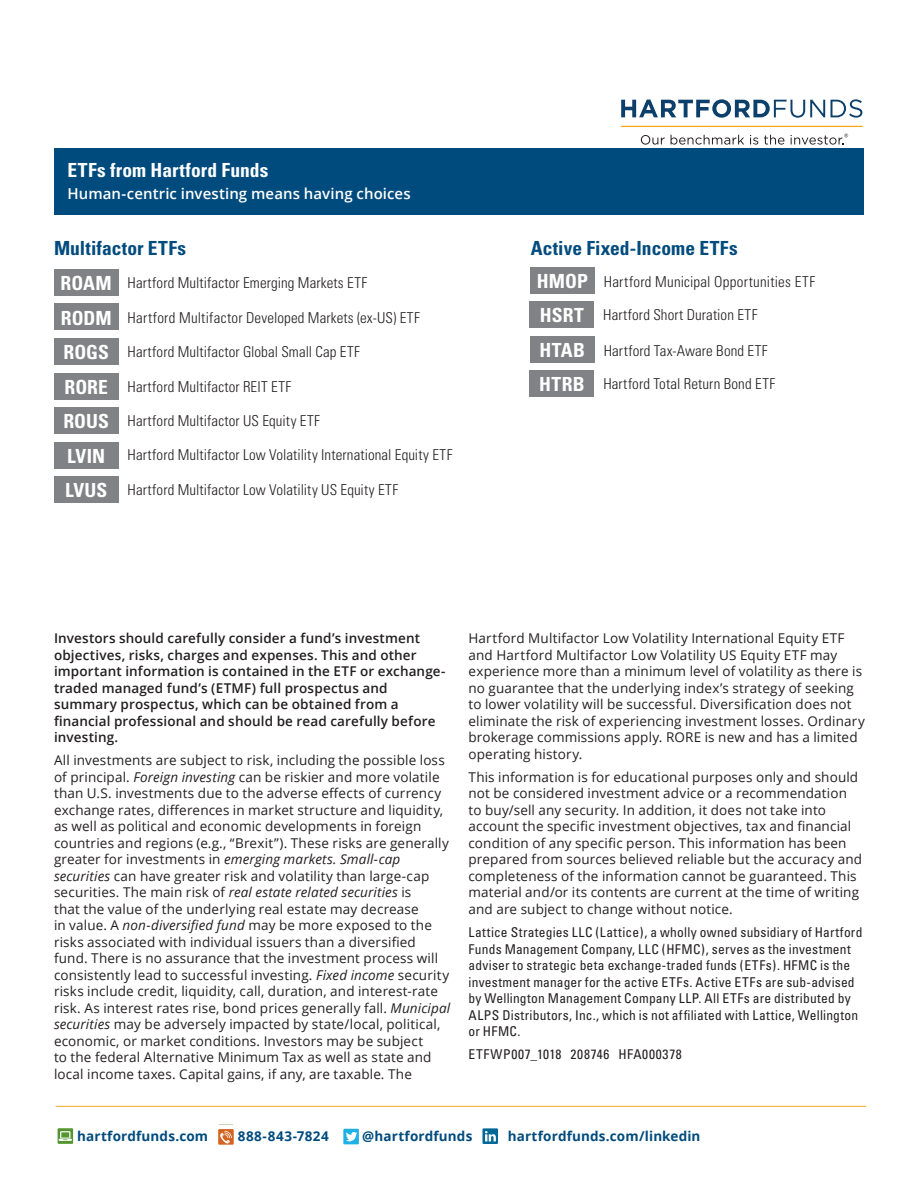
<style>
.page{position:relative;width:918px;height:1188px;background:#fff}
.page>*{position:absolute;margin:0;border:0;box-sizing:border-box;transform-origin:0 0}
.t1{font:700 condensed 19.5px "Univers";letter-spacing:.005em;color:#fff}
.t2{font:700 condensed 19.5px "Univers";letter-spacing:.005em;color:#004b7d}
.t3{font:300 condensed 15px "Univers LT Std";letter-spacing:.01em;color:#231f20}
.t4{font:600 15px "Open Sans";letter-spacing:.005em;color:#fff}
.Body_copy{font:13.5px/16.5px "Open Sans";letter-spacing:.01em;color:#231f20}
.Body_copy-2{font:condensed 13.5px/16.5px "Univers";letter-spacing:.015em;color:#231f20}
.Body_copy-3{font:600 13.5px/16.5px "Open Sans";letter-spacing:.01em;color:#231f20}
.t5{font:700 13.5px "Open Sans";letter-spacing:.01em;color:#004b7d}
.Body_copy-4{font:condensed 13.5px "Univers";letter-spacing:.05em;color:#231f20}
.t6{font:700 13.5px "Open Sans";letter-spacing:.035em;color:#004b7d}
.s1{font-style:italic}
</style>
<div class="page">
<hr style="left:56px;top:1106px;width:810px;height:1px;background:#f5a81c">
<div style="left:58px;top:1128px;width:15px;height:16px;background:#549532"></div>
<svg style="left:59px;top:1131px;width:13px;height:10px"></svg>
<div style="left:218px;top:1129px;width:16px;height:16px;background:#d4631f"></div>
<svg style="left:220px;top:1131px;width:12px;height:13px"></svg>
<div style="left:343px;top:1129px;width:16px;height:15px;background:#1fb0e6"></div>
<svg style="left:346px;top:1132px;width:11px;height:9px"></svg>
<div style="left:482px;top:1128px;width:16px;height:16px;background:#006998"></div>
<svg style="left:485px;top:1131px;width:11px;height:10px"></svg>
<svg style="left:621px;top:99px;width:204px;height:19px"></svg>
<svg style="left:831px;top:99px;width:31px;height:19px"></svg>
<hr style="left:621px;top:126px;width:242px;height:1px;background:#f5a81c">
<svg style="left:641px;top:135px;width:24px;height:10px"></svg>
<svg style="left:671px;top:135px;width:73px;height:10px"></svg>
<svg style="left:750px;top:135px;width:8px;height:10px"></svg>
<svg style="left:764px;top:135px;width:20px;height:10px"></svg>
<svg style="left:791px;top:134px;width:57px;height:11px"></svg>
<div style="left:54px;top:303px;width:64px;height:27px;background:#808285"></div>
<div style="left:54px;top:269px;width:64px;height:27px;background:#808285"></div>
<div style="left:54px;top:338px;width:64px;height:27px;background:#808285"></div>
<div style="left:54px;top:407px;width:64px;height:27px;background:#808285"></div>
<div style="left:54px;top:373px;width:64px;height:27px;background:#808285"></div>
<div style="left:54px;top:476px;width:64px;height:27px;background:#808285"></div>
<div style="left:54px;top:442px;width:64px;height:27px;background:#808285"></div>
<div style="left:530px;top:267px;width:64px;height:27px;background:#808285"></div>
<div style="left:530px;top:370px;width:64px;height:27px;background:#808285"></div>
<div style="left:54px;top:148px;width:810px;height:67px;background:#004b7d"></div>
<div style="left:530px;top:301px;width:64px;height:27px;background:#808285"></div>
<div style="left:530px;top:336px;width:64px;height:27px;background:#808285"></div>
<p class="t1" style="left:68px;top:158px;width:202px">ETFs from Hartford Funds</p>
<p class="t4" style="left:68px;top:183px;width:345px">Human-centric investing means having choices</p>
<p class="t2" style="left:54px;top:236px;width:134px">Multifactor ETFs</p>
<p class="t2" style="left:531px;top:236px;width:208px">Active Fixed-Income ETFs</p>
<p class="t1" style="left:537px;top:270px;width:53px">HMOP</p>
<p class="t3" style="left:604px;top:272px;width:213px">Hartford Municipal Opportunities ETF</p>
<p class="t1" style="left:61px;top:271px;width:53px">ROAM</p>
<p class="t3" style="left:128px;top:273px;width:241px">Hartford Multifactor Emerging Markets ETF</p>
<p class="t1" style="left:61px;top:306px;width:52px">RODM</p>
<p class="t3" style="left:128px;top:309px;width:294px">Hartford Multifactor Developed Markets (ex-US) ETF</p>
<p class="t1" style="left:64px;top:340px;width:47px">ROGS</p>
<p class="t3" style="left:128px;top:343px;width:234px">Hartford Multifactor Global Small Cap ETF</p>
<p class="t1" style="left:64px;top:375px;width:45px">RORE</p>
<p class="t3" style="left:128px;top:377px;width:165px">Hartford Multifactor REIT ETF</p>
<p class="t1" style="left:63px;top:409px;width:47px">ROUS</p>
<p class="t3" style="left:128px;top:412px;width:194px">Hartford Multifactor US Equity ETF</p>
<p class="t1" style="left:67px;top:444px;width:39px">LVIN</p>
<p class="t3" style="left:128px;top:446px;width:326px">Hartford Multifactor Low Volatility International Equity ETF</p>
<p class="t1" style="left:65px;top:478px;width:44px">LVUS</p>
<p class="t3" style="left:128px;top:481px;width:272px">Hartford Multifactor Low Volatility US Equity ETF</p>
<p class="t1" style="left:540px;top:303px;width:45px">HSRT</p>
<p class="t3" style="left:603px;top:306px;width:156px">Hartford Short Duration ETF</p>
<p class="t1" style="left:540px;top:339px;width:47px">HTAB</p>
<p class="t3" style="left:604px;top:341px;width:165px">Hartford Tax-Aware Bond ETF</p>
<p class="t1" style="left:539px;top:372px;width:47px">HTRB</p>
<p class="t3" style="left:603px;top:374px;width:173px">Hartford Total Return Bond ETF</p>
<p class="Body_copy-3" style="left:54px;top:630px;width:393px">Investors should carefully consider a fund’s investment objectives, risks, charges and expenses. This and other important information is contained in the ETF or exchange&shy;traded managed fund’s (ETMF) full prospectus and summary prospectus, which can be obtained from a financial professional and should be read carefully before investing.</p>
<p class="Body_copy" style="left:54px;top:752px;width:398px">All investments are subject to risk, including the possible loss of principal. <span class="s1">Foreign investing</span> can be riskier and more volatile than U.S. investments due to the adverse effects of currency exchange rates, differences in market structure and liquidity, as well as political and economic developments in foreign countries and regions (e.g., “Brexit”). These risks are generally greater for investments in <span class="s1">emerging markets. Small-cap securities</span> can have greater risk and volatility than large-cap securities. The main risk of <span class="s1">real estate related securities</span> is<br>that the value of the underlying real estate may decrease<br>in value. A <span class="s1">non-diversified fund</span> may be more exposed to the risks associated with individual issuers than a diversified fund. There is no assurance that the investment process will consistently lead to successful investing. <span class="s1">Fixed income</span> security risks include credit, liquidity, call, duration, and interest-rate risk. As interest rates rise, bond prices generally fall. <span class="s1">Municipal securities</span> may be adversely impacted by state/local, political, economic, or market conditions. Investors may be subject<br>to the federal Alternative Minimum Tax as well as state and local income taxes. Capital gains, if any, are taxable. The</p>
<p class="Body_copy" style="left:469px;top:630px;width:398px">Hartford Multifactor Low Volatility International Equity ETF and Hartford Multifactor Low Volatility US Equity ETF may experience more than a minimum level of volatility as there is no guarantee that the underlying index’s strategy of seeking to lower volatility will be successful. Diversification does not eliminate the risk of experiencing investment losses. Ordinary brokerage commissions apply. RORE is new and has a limited operating history.</p>
<p class="Body_copy" style="left:469px;top:768px;width:395px">This information is for educational purposes only and should not be considered investment advice or a recommendation to buy/sell any security. In addition, it does not take into account the specific investment objectives, tax and financial condition of any specific person. This information has been prepared from sources believed reliable but the accuracy and completeness of the information cannot be guaranteed. This material and/or its contents are current at the time of writing and are subject to change without notice.</p>
<p class="Body_copy-2" style="left:469px;top:924px;width:396px">Lattice Strategies LLC (Lattice), a wholly owned subsidiary of Hartford Funds Management Company, LLC (HFMC), serves as the investment adviser to strategic beta exchange-traded funds (ETFs). HFMC is the investment manager for the active ETFs. Active ETFs are sub-advised by Wellington Management Company LLP. All ETFs are distributed by ALPS Distributors, Inc., which is not affiliated with Lattice, Wellington or HFMC.</p>
<p class="Body_copy-4" style="left:469px;top:1046px;width:215px">ETFWP007_1018 208746 HFA000378</p>
<p class="t5" style="left:77px;top:1127px;width:132px">hartfordfunds.com</p>
<p class="t6" style="left:238px;top:1127px;width:93px">888-843-7824</p>
<p class="t5" style="left:362px;top:1127px;width:112px">@hartfordfunds</p>
<p class="t5" style="left:508px;top:1127px;width:194px">hartfordfunds.com/linkedin</p>
</div>
